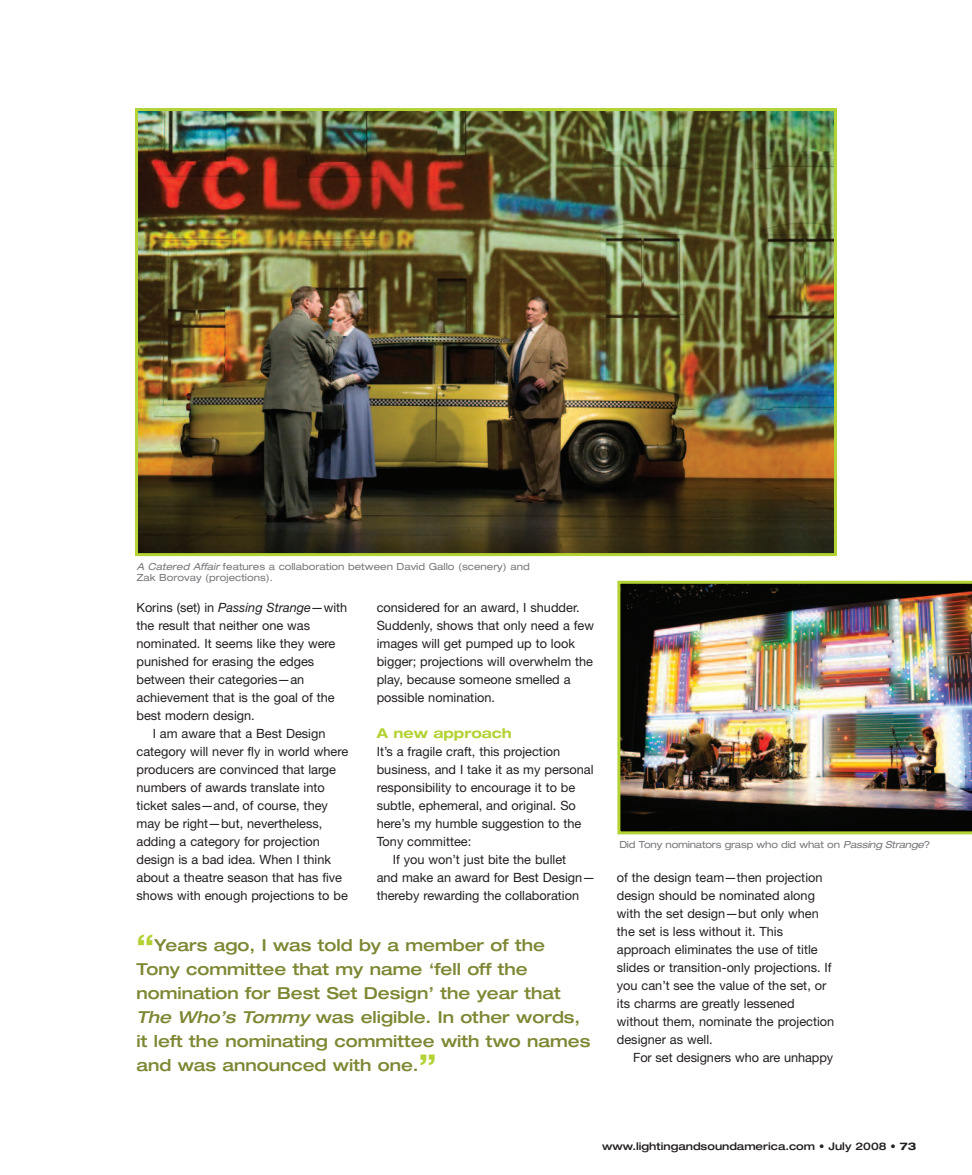
<style>
.page{position:relative;width:972px;height:1175px;background:#fff}
.page>*{position:absolute;margin:0;border:0;box-sizing:border-box;transform-origin:0 0}
.t1{font:500 expanded 16.5px/24px "Helvetica Neue";color:#7e8733}
.t2{font:700 expanded 13.5px "Helvetica Neue";color:#b3d234}
.t3{font:12.75px/18px "Helvetica Neue";color:#231f20}
.t4{font:500 expanded 10.5px "Helvetica Neue";color:#231f20}
.t5{font:expanded 9.75px/11.2px "Helvetica Neue";color:#76787b}
.t6{font:expanded 9.75px "Helvetica Neue";letter-spacing:-.02em;color:#76787b}
.s1{font-style:italic}
.s2{font-weight:700;font-size:30px;color:#b3d234}
.s3{font-weight:700}
</style>
<div class="page">
<img style="left:139px;top:112px;width:694px;height:440px">
<div style="left:135px;top:108px;width:702px;height:448px;border:3px solid #b3d234"></div>
<img style="left:617px;top:581px;width:355px;height:253px">
<p class="t5" style="left:137px;top:560px;width:394px"><span class="s1">A Catered Affair</span> features a collaboration between David Gallo (scenery) and<br>Zak Borovay (projections).</p>
<p class="t3" style="left:136px;top:598px;width:212px">Korins (set) in <span class="s1">Passing Strange</span>—with</p>
<p class="t3" style="left:136px;top:616px;width:175px">the result that neither one was</p>
<p class="t3" style="left:136px;top:634px;width:200px">nominated. It seems like they were</p>
<p class="t3" style="left:137px;top:652px;width:179px">punished for erasing the edges</p>
<p class="t3" style="left:137px;top:670px;width:169px">between their categories—an</p>
<p class="t3" style="left:137px;top:688px;width:200px">achievement that is the goal of the</p>
<p class="t3" style="left:137px;top:706px;width:120px">best modern design.</p>
<p class="t3" style="left:153px;top:724px;width:174px">I am aware that a Best Design</p>
<p class="t3" style="left:137px;top:742px;width:213px">category will never fly in world where</p>
<p class="t3" style="left:137px;top:760px;width:201px">producers are convinced that large</p>
<p class="t3" style="left:137px;top:778px;width:190px">numbers of awards translate into</p>
<p class="t3" style="left:137px;top:796px;width:193px">ticket sales—and, of course, they</p>
<p class="t3" style="left:137px;top:814px;width:187px">may be right—but, nevertheless,</p>
<p class="t3" style="left:137px;top:832px;width:185px">adding a category for projection</p>
<p class="t3" style="left:137px;top:850px;width:196px">design is a bad idea. When I think</p>
<p class="t3" style="left:137px;top:868px;width:207px">about a theatre season that has five</p>
<p class="t3" style="left:137px;top:886px;width:213px">shows with enough projections to be</p>
<p class="t3" style="left:377px;top:598px;width:219px">considered for an award, I shudder.<br>Suddenly, shows that only need a few images will get pumped up to look bigger; projections will overwhelm the play, because someone smelled a possible nomination.</p>
<p class="t2" style="left:377px;top:725px;width:137px">A new approach</p>
<p class="t3" style="left:377px;top:742px;width:185px">It’s a fragile craft, this projection</p>
<p class="t3" style="left:377px;top:760px;width:218px">business, and I take it as my personal</p>
<p class="t3" style="left:377px;top:778px;width:200px">responsibility to encourage it to be</p>
<p class="t3" style="left:377px;top:796px;width:201px">subtle, ephemeral, and original. So</p>
<p class="t3" style="left:377px;top:814px;width:206px">here’s my humble suggestion to the</p>
<p class="t3" style="left:377px;top:832px;width:96px">Tony committee:</p>
<p class="t3" style="left:393px;top:850px;width:175px">If you won’t just bite the bullet</p>
<p class="t3" style="left:377px;top:868px;width:220px">and make an award for Best Design—</p>
<p class="t3" style="left:377px;top:886px;width:204px">thereby rewarding the collaboration</p>
<p class="t1" style="left:136px;top:933px;width:455px"><span class="s2">“</span>Years ago, I was told by a member of the Tony committee that my name ‘fell off the nomination for Best Set Design’ the year that <span class="s1">The Who’s Tommy</span> was eligible. In other words, it left the nominating committee with two names and was announced with one.<span class="s2">”</span></p>
<p class="t6" style="left:619px;top:838px;width:312px">Did Tony nominators grasp who did what on <span class="s1">Passing Strange</span>?</p>
<p class="t3" style="left:617px;top:868px;width:219px">of the design team—then projection design should be nominated along with the set design—but only when the set is less without it. This approach eliminates the use of title slides or transition-only projections. If you can’t see the value of the set, or its charms are greatly lessened without them, nominate the projection designer as well.</p>
<p class="t3" style="left:633px;top:1048px;width:202px">For set designers who are unhappy</p>
<p class="t4" style="left:602px;top:1139px;width:316px">www.lightingandsoundamerica.com • July 2008 • <span class="s3">73</span></p>
</div>
